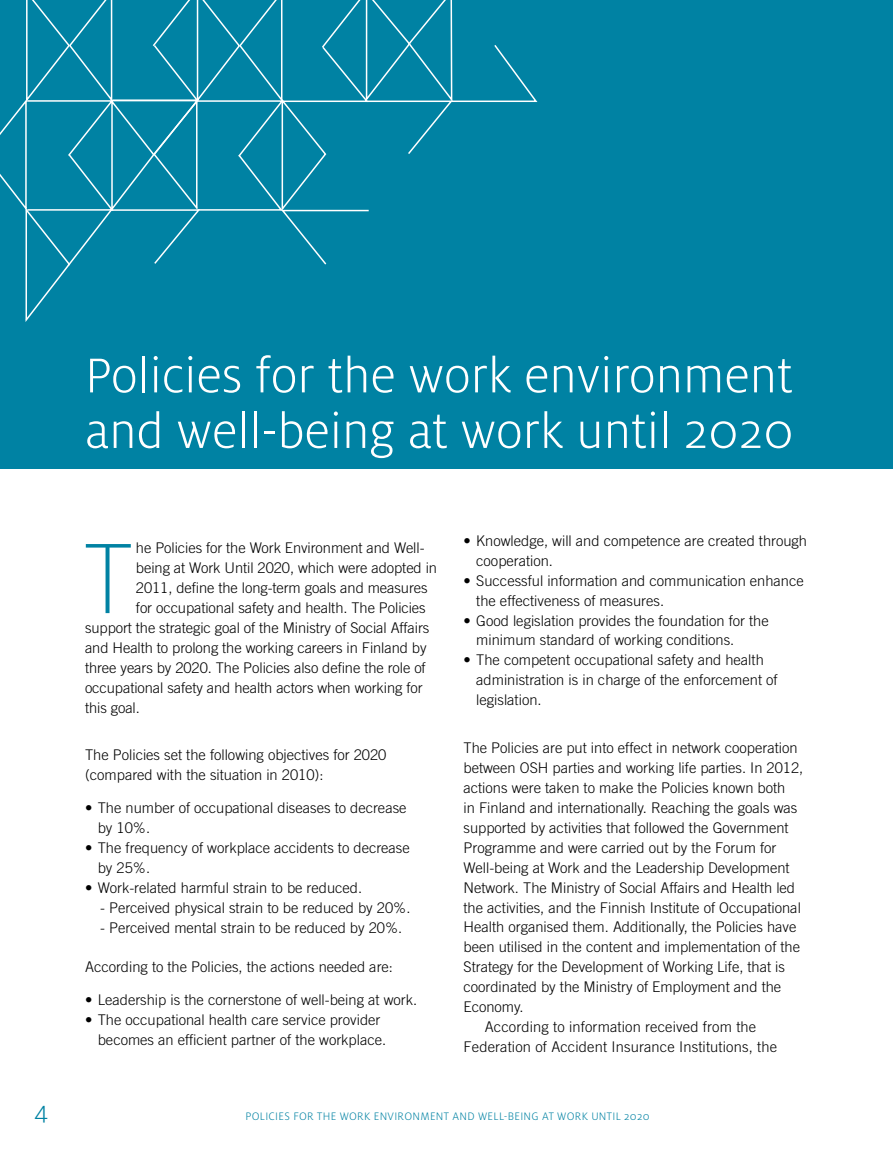
<style>
.page{position:relative;width:893px;height:1149px;background:#fff}
.page>*{position:absolute;margin:0;border:0;box-sizing:border-box;transform-origin:0 0}
.t1{font:300 expanded 110.7px "Milo Pro";color:#0082a3}
.t2{font:300 54px/55.5px "Milo Pro";color:#fff}
.t3{font:300 27px "Milo Pro";color:#0082a3}
.t4{font:300 14.7px/20px "Trade Gothic";color:#000}
.t5{font:300 12px "Milo Pro";letter-spacing:.025em;color:#0082a3}
</style>
<div class="page">
<div style="left:0;top:0;width:893px;height:468px;background:#0082a3"></div>
<svg style="left:0;top:0;width:538px;height:322px"></svg>
<h2 class="t2" style="left:85px;top:348px;width:710px">Policies for the work environment and well-being at work until 2020</h2>
<h1 class="t1" style="left:85px;top:517px;width:48px">T</h1>
<p class="t4" style="left:136px;top:537px;width:290px">he Policies for the Work Environment and Well-</p>
<p class="t4" style="left:136px;top:557px;width:303px">being at Work Until 2020, which were adopted in</p>
<p class="t4" style="left:136px;top:577px;width:293px">2011, define the long-term goals and measures</p>
<p class="t4" style="left:136px;top:597px;width:291px">for occupational safety and health. The Policies</p>
<p class="t4" style="left:85px;top:617px;width:346px">support the strategic goal of the Ministry of Social Affairs</p>
<p class="t4" style="left:85px;top:637px;width:343px">and Health to prolong the working careers in Finland by</p>
<p class="t4" style="left:85px;top:657px;width:342px">three years by 2020. The Policies also define the role of</p>
<p class="t4" style="left:85px;top:677px;width:339px">occupational safety and health actors when working for</p>
<p class="t4" style="left:85px;top:697px;width:56px">this goal.</p>
<p class="t4" style="left:85px;top:744px;width:303px">The Policies set the following objectives for 2020 (compared with the situation in 2010):</p>
<p class="t4" style="left:98px;top:797px;width:310px;text-indent:-13px">• The number of occupational diseases to decrease by 10%.</p>
<p class="t4" style="left:98px;top:837px;width:314px;text-indent:-13px">• The frequency of workplace accidents to decrease by 25%.</p>
<p class="t4" style="left:85px;top:876px;width:279px">• Work-related harmful strain to be reduced.</p>
<p class="t4" style="left:100px;top:896px;width:312px">- Perceived physical strain to be reduced by 20%.</p>
<p class="t4" style="left:100px;top:916px;width:304px">- Perceived mental strain to be reduced by 20%.</p>
<p class="t4" style="left:85px;top:956px;width:309px">According to the Policies, the actions needed are:</p>
<p class="t4" style="left:85px;top:989px;width:334px">• Leadership is the cornerstone of well-being at work.</p>
<p class="t4" style="left:98px;top:1009px;width:290px;text-indent:-13px">• The occupational health care service provider becomes an efficient partner of the workplace.</p>
<p class="t4" style="left:476px;top:530px;width:332px;text-indent:-13px">• Knowledge, will and competence are created through cooperation.</p>
<p class="t4" style="left:476px;top:570px;width:329px;text-indent:-13px">• Successful information and communication enhance the effectiveness of measures.</p>
<p class="t4" style="left:476px;top:610px;width:294px;text-indent:-13px">• Good legislation provides the foundation for the minimum standard of working conditions.</p>
<p class="t4" style="left:476px;top:649px;width:303px;text-indent:-13px">• The competent occupational safety and health administration is in charge of the enforcement of legislation.</p>
<p class="t4" style="left:464px;top:737px;width:336px">The Policies are put into effect in network cooperation</p>
<p class="t4" style="left:464px;top:757px;width:341px">between OSH parties and working life parties. In 2012,</p>
<p class="t4" style="left:464px;top:777px;width:323px">actions were taken to make the Policies known both</p>
<p class="t4" style="left:464px;top:797px;width:335px">in Finland and internationally. Reaching the goals was</p>
<p class="t4" style="left:464px;top:817px;width:327px">supported by activities that followed the Government</p>
<p class="t4" style="left:464px;top:837px;width:314px">Programme and were carried out by the Forum for</p>
<p class="t4" style="left:464px;top:856px;width:328px">Well-being at Work and the Leadership Development</p>
<p class="t4" style="left:464px;top:876px;width:333px">Network. The Ministry of Social Affairs and Health led</p>
<p class="t4" style="left:464px;top:896px;width:339px">the activities, and the Finnish Institute of Occupational</p>
<p class="t4" style="left:464px;top:916px;width:334px">Health organised them. Additionally, the Policies have</p>
<p class="t4" style="left:464px;top:936px;width:338px">been utilised in the content and implementation of the</p>
<p class="t4" style="left:464px;top:956px;width:323px">Strategy for the Development of Working Life, that is</p>
<p class="t4" style="left:464px;top:976px;width:319px">coordinated by the Ministry of Employment and the</p>
<p class="t4" style="left:464px;top:996px;width:62px">Economy.</p>
<p class="t4" style="left:485px;top:1016px;width:273px">According to information received from the</p>
<p class="t4" style="left:464px;top:1036px;width:315px">Federation of Accident Insurance Institutions, the</p>
<h3 class="t3" style="left:34px;top:1095px;width:16px">4</h3>
<p class="t5" style="left:246px;top:1109px;width:406px">POLICIES FOR THE WORK ENVIRONMENT AND WELL-BEING AT WORK UNTIL 2020</p>
</div>
